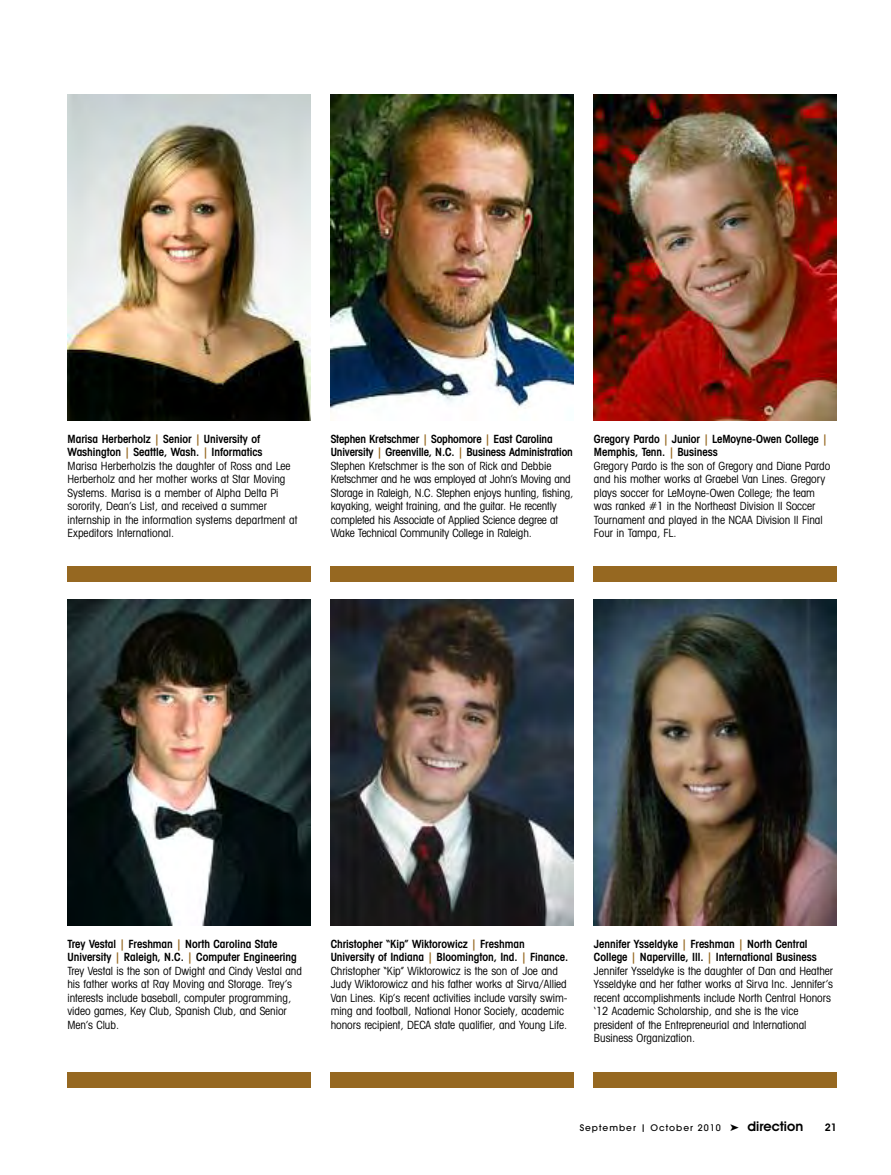
<style>
.page{position:relative;width:891px;height:1175px;background:#fff}
.page>*{position:absolute;margin:0;border:0;box-sizing:border-box;transform-origin:0 0}
.t1{font:condensed 11.25px/13.5px "Avant Garde IT Cby BT";color:#000}
.t2{font:600 10.5px "Avant Garde IT Cby BT";color:#000}
.t3{font:500 9px "Avant Garde";letter-spacing:.11em;color:#000}
.s1{font-weight:600}
.s2{font-weight:700;font-stretch:normal;color:#966821}
.s3{font-family:"Avant Garde IT Cby BT";font-weight:600;font-size:13.5px}
</style>
<div class="page">
<img style="left:68px;top:599px;width:243px;height:326px">
<img style="left:331px;top:599px;width:243px;height:326px">
<img style="left:594px;top:599px;width:243px;height:326px">
<img style="left:68px;top:94px;width:243px;height:327px">
<img style="left:331px;top:94px;width:243px;height:315px">
<img style="left:594px;top:94px;width:243px;height:327px">
<div style="left:68px;top:1071px;width:243px;height:16px;background:#966821"></div>
<div style="left:331px;top:1071px;width:243px;height:16px;background:#966821"></div>
<div style="left:594px;top:1071px;width:243px;height:16px;background:#966821"></div>
<div style="left:68px;top:566px;width:243px;height:15px;background:#966821"></div>
<div style="left:331px;top:566px;width:243px;height:15px;background:#966821"></div>
<div style="left:594px;top:566px;width:243px;height:15px;background:#966821"></div>
<p class="t1" style="left:67px;top:433px;width:231px"><span class="s1">Marisa Herberholz</span> <span class="s2">|</span> <span class="s1">Senior</span> <span class="s2">|</span> <span class="s1">University of Washington</span> <span class="s2">|</span> <span class="s1">Seattle, Wash.</span> <span class="s2">|</span> <span class="s1">Informatics<br></span>Marisa Herberholzis the daughter of Ross and Lee Herberholz and her mother works at Star Moving Systems. Marisa is a member of Alpha Delta Pi sorority, Dean’s List, and received a summer internship in the information systems department at Expeditors International.</p>
<p class="t1" style="left:331px;top:433px;width:244px"><span class="s1">Stephen Kretschmer</span> <span class="s2">|</span> <span class="s1">Sophomore</span> <span class="s2">|</span> <span class="s1">East Carolina University</span> <span class="s2">|</span> <span class="s1">Greenville, N.C.</span> <span class="s2">|</span> <span class="s1">Business Administration </span>Stephen Kretschmer is the son of Rick and Debbie Kretschmer and he was employed at John’s Moving and Storage in Raleigh, N.C. Stephen enjoys hunting, fishing, kayaking, weight training, and the guitar. He recently completed his Associate of Applied Science degree at Wake Technical Community College in Raleigh.</p>
<p class="t1" style="left:594px;top:433px;width:238px"><span class="s1">Gregory Pardo</span> <span class="s2">|</span> <span class="s1">Junior</span> <span class="s2">|</span> <span class="s1">LeMoyne-Owen College</span> <span class="s2">| </span><span class="s1">Memphis, Tenn.</span> <span class="s2">|</span> <span class="s1">Business<br></span>Gregory Pardo is the son of Gregory and Diane Pardo and his mother works at Graebel Van Lines. Gregory plays soccer for LeMoyne-Owen College; the team was ranked #1 in the Northeast Division II Soccer Tournament and played in the NCAA Division II Final Four in Tampa, FL.</p>
<p class="t1" style="left:67px;top:938px;width:236px"><span class="s1">Trey Vestal</span> <span class="s2">|</span> <span class="s1">Freshman</span> <span class="s2">|</span> <span class="s1">North Carolina State University</span> <span class="s2">|</span> <span class="s1">Raleigh, N.C.</span> <span class="s2">|</span> <span class="s1">Computer Engineering </span>Trey Vestal is the son of Dwight and Cindy Vestal and his father works at Ray Moving and Storage. Trey’s interests include baseball, computer programming, video games, Key Club, Spanish Club, and Senior Men’s Club.</p>
<p class="t1" style="left:331px;top:938px;width:239px"><span class="s1">Christopher “Kip” Wiktorowicz</span> <span class="s2">|</span> <span class="s1">Freshman University of Indiana</span> <span class="s2">|</span> <span class="s1">Bloomington, Ind.</span> <span class="s2">|</span> <span class="s1">Finance.<br></span>Christopher “Kip” Wiktorowicz is the son of Joe and Judy Wiktorowicz and his father works at Sirva/Allied Van Lines. Kip’s recent activities include varsity swim&shy;ming and football, National Honor Society, academic honors recipient, DECA state qualifier, and Young Life.</p>
<p class="t1" style="left:594px;top:938px;width:241px"><span class="s1">Jennifer Ysseldyke</span> <span class="s2">|</span> <span class="s1">Freshman</span> <span class="s2">|</span> <span class="s1">North Central College</span> <span class="s2">|</span> <span class="s1">Naperville, Ill.</span> <span class="s2">|</span> <span class="s1">International Business </span>Jennifer Ysseldyke is the daughter of Dan and Heather Ysseldyke and her father works at Sirva Inc. Jennifer’s recent accomplishments include North Central Honors ‘12 Academic Scholarship, and she is the vice president of the Entrepreneurial and International Business Organization.</p>
<p class="t3" style="left:580px;top:1124px;width:225px">September | October 2010 ➤ <span class="s3">direction</span></p>
<p class="t2" style="left:825px;top:1123px;width:14px">21</p>
</div>
